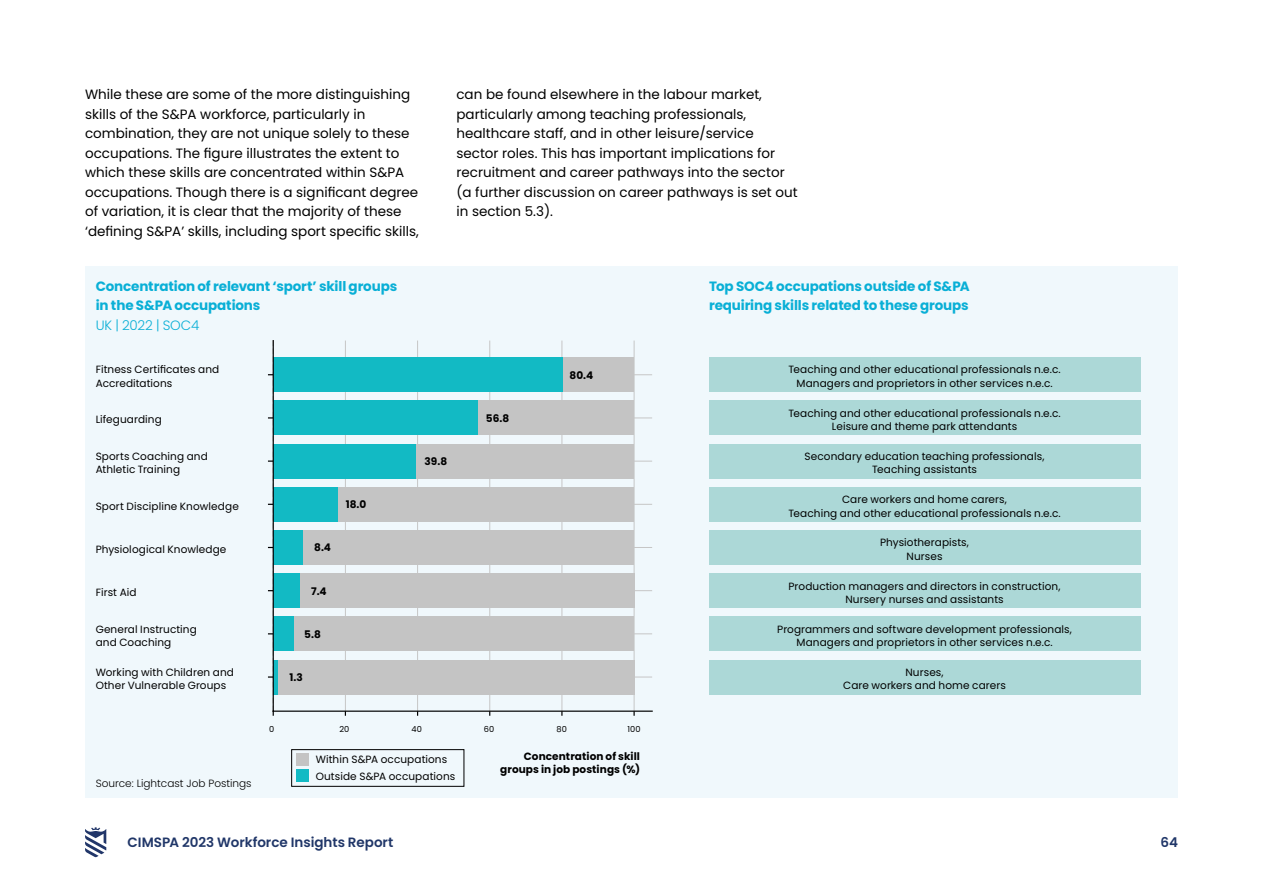
<style>
.page{position:relative;width:1263px;height:893px;background:#fff}
.page>*{position:absolute;margin:0;border:0;box-sizing:border-box;transform-origin:0 0}
.t1{font:13.5px/19.5px "Poppins";color:#000}
.t2{font:700 13.5px/19.5px "Poppins";letter-spacing:-.01em;color:#09afd6}
.t3{font:600 13.5px "Poppins";color:#203668}
.t4{font:300 13.5px "Poppins";letter-spacing:-.005em;color:#09afd6}
.t5{font:10.5px/13.5px "Poppins";letter-spacing:.01em;color:#000}
.t6{font:700 10.5px/12.9px "Poppins";letter-spacing:.01em;color:#000;text-align:right}
.t7{font:300 10.5px "Poppins";color:#000}
.t8{font:8.25px "Poppins";letter-spacing:.01em;color:#000}
</style>
<div class="page">
<svg style="left:85px;top:827px;width:21px;height:30px"></svg>
<div style="left:85px;top:266px;width:1093px;height:531px;background:#f0f8fc"></div>
<div style="left:709px;top:357px;width:431px;height:35px;background:#acd8d7"></div>
<div style="left:709px;top:400px;width:431px;height:35px;background:#acd8d7"></div>
<div style="left:709px;top:444px;width:431px;height:34px;background:#acd8d7"></div>
<div style="left:709px;top:487px;width:431px;height:35px;background:#acd8d7"></div>
<div style="left:709px;top:530px;width:431px;height:35px;background:#acd8d7"></div>
<div style="left:709px;top:573px;width:431px;height:35px;background:#acd8d7"></div>
<div style="left:709px;top:616px;width:431px;height:35px;background:#acd8d7"></div>
<div style="left:709px;top:660px;width:431px;height:35px;background:#acd8d7"></div>
<div style="left:291px;top:749px;width:173px;height:38px;border:1px solid #000"></div>
<div style="left:297px;top:753px;width:12px;height:12px;background:#c4c4c4"></div>
<div style="left:297px;top:770px;width:12px;height:12px;background:#12bac4"></div>
<hr style="left:345px;top:341px;width:1px;height:370px;background:#c6c6c6">
<hr style="left:417px;top:341px;width:1px;height:370px;background:#c6c6c6">
<hr style="left:489px;top:341px;width:1px;height:370px;background:#c6c6c6">
<hr style="left:561px;top:341px;width:1px;height:370px;background:#c6c6c6">
<hr style="left:634px;top:341px;width:1px;height:370px;background:#c6c6c6">
<hr style="left:273px;top:374px;width:379px;height:1px;background:#c6c6c6">
<hr style="left:273px;top:418px;width:379px;height:1px;background:#c6c6c6">
<hr style="left:273px;top:461px;width:379px;height:1px;background:#c6c6c6">
<hr style="left:273px;top:504px;width:379px;height:1px;background:#c6c6c6">
<hr style="left:273px;top:547px;width:379px;height:1px;background:#c6c6c6">
<hr style="left:273px;top:590px;width:379px;height:1px;background:#c6c6c6">
<hr style="left:273px;top:633px;width:379px;height:1px;background:#c6c6c6">
<hr style="left:273px;top:677px;width:379px;height:1px;background:#c6c6c6">
<svg style="left:268px;top:341px;width:6px;height:375px"></svg>
<div style="left:273px;top:357px;width:290px;height:35px;background:#12bac4"></div>
<div style="left:273px;top:401px;width:205px;height:34px;background:#12bac4"></div>
<div style="left:273px;top:444px;width:144px;height:34px;background:#12bac4"></div>
<div style="left:273px;top:487px;width:65px;height:35px;background:#12bac4"></div>
<div style="left:273px;top:530px;width:31px;height:35px;background:#12bac4"></div>
<div style="left:273px;top:573px;width:27px;height:35px;background:#12bac4"></div>
<div style="left:273px;top:617px;width:21px;height:34px;background:#12bac4"></div>
<div style="left:273px;top:660px;width:5px;height:34px;background:#12bac4"></div>
<div style="left:563px;top:357px;width:71px;height:35px;background:#c4c4c4"></div>
<div style="left:478px;top:401px;width:156px;height:34px;background:#c4c4c4"></div>
<div style="left:417px;top:444px;width:217px;height:34px;background:#c4c4c4"></div>
<div style="left:338px;top:487px;width:296px;height:35px;background:#c4c4c4"></div>
<div style="left:304px;top:530px;width:330px;height:35px;background:#c4c4c4"></div>
<div style="left:300px;top:573px;width:334px;height:35px;background:#c4c4c4"></div>
<div style="left:294px;top:617px;width:340px;height:34px;background:#c4c4c4"></div>
<div style="left:278px;top:660px;width:356px;height:34px;background:#c4c4c4"></div>
<hr style="left:273px;top:341px;width:1px;height:370px;background:#000">
<hr style="left:273px;top:711px;width:379px;height:1px;background:#000">
<p class="t1" style="left:85px;top:85px;width:335px">While these are some of the more distinguishing skills of the S&amp;PA workforce, particularly in combination, they are not unique solely to these occupations. The figure illustrates the extent to which these skills are concentrated within S&amp;PA occupations. Though there is a significant degree of variation, it is clear that the majority of these ‘defining S&amp;PA’ skills, including sport specific skills,</p>
<p class="t1" style="left:456px;top:85px;width:343px">can be found elsewhere in the labour market, particularly among teaching professionals, healthcare staff, and in other leisure/service sector roles. This has important implications for recruitment and career pathways into the sector (a further discussion on career pathways is set out in section 5.3).</p>
<p class="t2" style="left:96px;top:276px;width:303px">Concentration of relevant ‘sport’ skill groups in the S&amp;PA occupations</p>
<p class="t4" style="left:96px;top:317px;width:105px">UK | 2022 | SOC4</p>
<p class="t2" style="left:709px;top:276px;width:262px">Top SOC4 occupations outside of S&amp;PA requiring skills related to these groups</p>
<p class="t5" style="left:96px;top:363px;width:125px">Fitness Certificates and<br>Accreditations</p>
<p class="t5" style="left:788px;top:363px;width:274px">Teaching and other educational professionals n.e.c.</p>
<p class="t6" style="left:570px;top:368px;width:25px">80.4</p>
<p class="t5" style="left:796px;top:376px;width:258px">Managers and proprietors in other services n.e.c.</p>
<p class="t5" style="left:96px;top:413px;width:68px">Lifeguarding</p>
<p class="t6" style="left:486px;top:412px;width:25px">56.8</p>
<p class="t5" style="left:788px;top:406px;width:274px">Teaching and other educational professionals n.e.c.</p>
<p class="t5" style="left:832px;top:420px;width:187px">Leisure and theme park attendants</p>
<p class="t5" style="left:96px;top:449px;width:114px">Sports Coaching and<br>Athletic Training</p>
<p class="t5" style="left:805px;top:449px;width:241px">Secondary education teaching professionals,</p>
<p class="t6" style="left:425px;top:455px;width:24px">39.8</p>
<p class="t5" style="left:872px;top:463px;width:106px">Teaching assistants</p>
<p class="t5" style="left:96px;top:499px;width:145px">Sport Discipline Knowledge</p>
<p class="t6" style="left:346px;top:498px;width:22px">18.0</p>
<p class="t5" style="left:842px;top:493px;width:166px">Care workers and home carers,</p>
<p class="t5" style="left:788px;top:506px;width:274px">Teaching and other educational professionals n.e.c.</p>
<p class="t5" style="left:880px;top:536px;width:90px">Physiotherapists,</p>
<p class="t5" style="left:906px;top:549px;width:37px">Nurses</p>
<p class="t6" style="left:314px;top:541px;width:18px">8.4</p>
<p class="t6" style="left:311px;top:585px;width:17px">7.4</p>
<p class="t6" style="left:304px;top:628px;width:18px">5.8</p>
<p class="t5" style="left:96px;top:543px;width:132px">Physiological Knowledge</p>
<p class="t5" style="left:96px;top:586px;width:42px">First Aid</p>
<p class="t5" style="left:788px;top:579px;width:273px">Production managers and directors in construction,</p>
<p class="t5" style="left:845px;top:593px;width:160px">Nursery nurses and assistants</p>
<p class="t5" style="left:96px;top:622px;width:103px">General Instructing and Coaching</p>
<p class="t5" style="left:777px;top:622px;width:296px">Programmers and software development professionals,</p>
<p class="t5" style="left:796px;top:636px;width:258px">Managers and proprietors in other services n.e.c.</p>
<p class="t5" style="left:96px;top:666px;width:140px">Working with Children and<br>Other Vulnerable Groups</p>
<p class="t5" style="left:905px;top:666px;width:40px">Nurses,</p>
<p class="t6" style="left:289px;top:671px;width:15px">1.3</p>
<p class="t5" style="left:843px;top:679px;width:164px">Care workers and home carers</p>
<p class="t7" style="left:96px;top:777px;width:157px">Source: Lightcast Job Postings</p>
<p class="t8" style="left:269px;top:724px;width:7px">0</p>
<p class="t8" style="left:339px;top:724px;width:11px">20</p>
<p class="t8" style="left:412px;top:724px;width:12px">40</p>
<p class="t8" style="left:484px;top:724px;width:12px">60</p>
<p class="t8" style="left:556px;top:724px;width:12px">80</p>
<p class="t8" style="left:627px;top:724px;width:15px">100</p>
<p class="t6" style="left:500px;top:750px;width:141px">Concentration of skill groups in job postings (%)</p>
<p class="t5" style="left:316px;top:753px;width:133px">Within S&amp;PA occupations</p>
<p class="t5" style="left:316px;top:769px;width:141px">Outside S&amp;PA occupations</p>
<p class="t3" style="left:128px;top:835px;width:267px">CIMSPA 2023 Workforce Insights Report</p>
<p class="t3" style="left:1160px;top:835px;width:19px">64</p>
</div>
